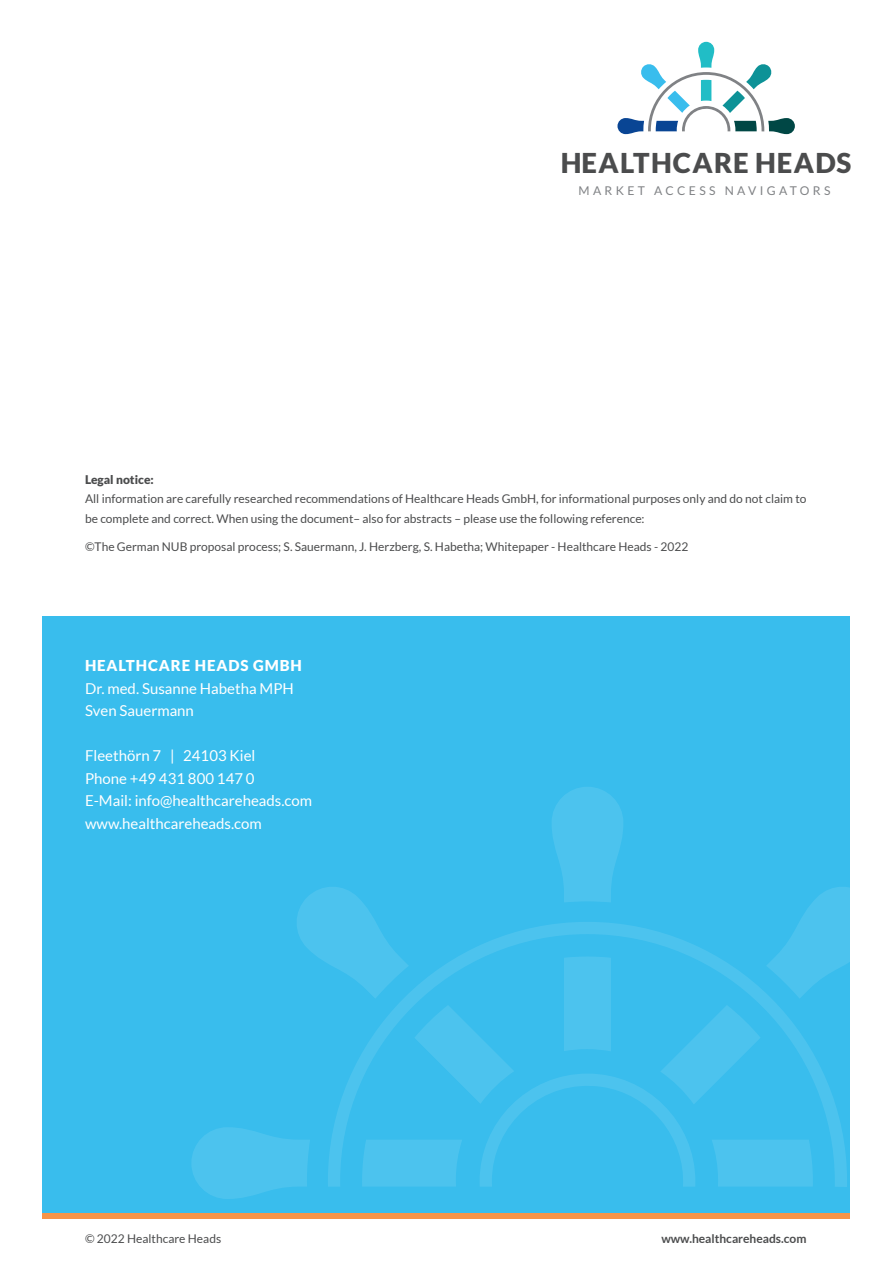
<style>
.page{position:relative;width:893px;height:1263px;background:#fff}
.page>*{position:absolute;margin:0;border:0;box-sizing:border-box;transform-origin:0 0}
.t1{font:900 27.6px "Lato";letter-spacing:.05em;color:#4b4c4d}
.t2{font:15px/22.5px "Lato";color:#fff}
.t3{font:900 15px "Lato";letter-spacing:.06em;color:#fff}
.t4{font:12.15px "Lato";letter-spacing:.28em;color:#808285}
.Body{font:12px/19.5px "Lato";color:#4b4c4d}
.t5{font:700 12px "Lato";color:#4b4c4d}
.Body-2{font:900 12px "Lato";color:#4b4c4d}
</style>
<div class="page">
<svg style="left:617px;top:42px;width:178px;height:92px"></svg>
<div style="left:43px;top:617px;width:807px;height:599px;background:#39bded"></div>
<svg style="left:328px;top:922px;width:519px;height:265px"></svg>
<svg style="left:480px;top:1073px;width:215px;height:114px"></svg>
<svg style="left:297px;top:887px;width:112px;height:112px"></svg>
<div style="left:414px;top:1005px;width:100px;height:99px;background:#42c0ed;border-radius:33px"></div>
<div style="left:564px;top:956px;width:47px;height:95px;background:#4cc3ee"></div>
<svg style="left:552px;top:787px;width:71px;height:115px"></svg>
<div style="left:660px;top:1005px;width:101px;height:99px;background:#44c0ee;border-radius:33px"></div>
<svg style="left:766px;top:887px;width:84px;height:112px"></svg>
<svg style="left:362px;top:1139px;width:100px;height:47px;background:#4ac2ed"></svg>
<svg style="left:191px;top:1127px;width:119px;height:72px"></svg>
<svg style="left:712px;top:1139px;width:101px;height:47px;background:#4ac2ed"></svg>
<div style="left:43px;top:1213px;width:807px;height:5px;background:#f79447"></div>
<h1 class="t1" style="left:560px;top:146px;width:293px">HEALTHCARE HEADS</h1>
<p class="t4" style="left:578px;top:184px;width:254px">MARKET ACCESS NAVIGATORS</p>
<p class="Body-2" style="left:85px;top:472px;width:70px">Legal notice:</p>
<p class="Body" style="left:85px;top:489px;width:723px">All information are carefully researched recommendations of Healthcare Heads GmbH, for informational purposes only and do not claim to be complete and correct. When using the document– also for abstracts – please use the following reference:</p>
<p class="Body" style="left:85px;top:537px;width:605px">©The German NUB proposal process; S. Sauermann, J. Herzberg, S. Habetha; Whitepaper - Healthcare Heads - 2022</p>
<p class="t3" style="left:85px;top:657px;width:218px">HEALTHCARE HEADS GMBH</p>
<p class="t2" style="left:85px;top:677px;width:210px">Dr. med. Susanne Habetha MPH<br>Sven Sauermann</p>
<p class="t2" style="left:85px;top:744px;width:172px">Fleethörn 7 | 24103 Kiel</p>
<p class="t2" style="left:85px;top:767px;width:171px">Phone +49 431 800 147 0</p>
<p class="t2" style="left:85px;top:789px;width:229px">E-Mail: info@healthcareheads.com</p>
<p class="t2" style="left:85px;top:812px;width:178px">www.healthcareheads.com</p>
<p class="Body" style="left:85px;top:1229px;width:138px">© 2022 Healthcare Heads</p>
<p class="t5" style="left:661px;top:1231px;width:147px">www.healthcareheads.com</p>
</div>
